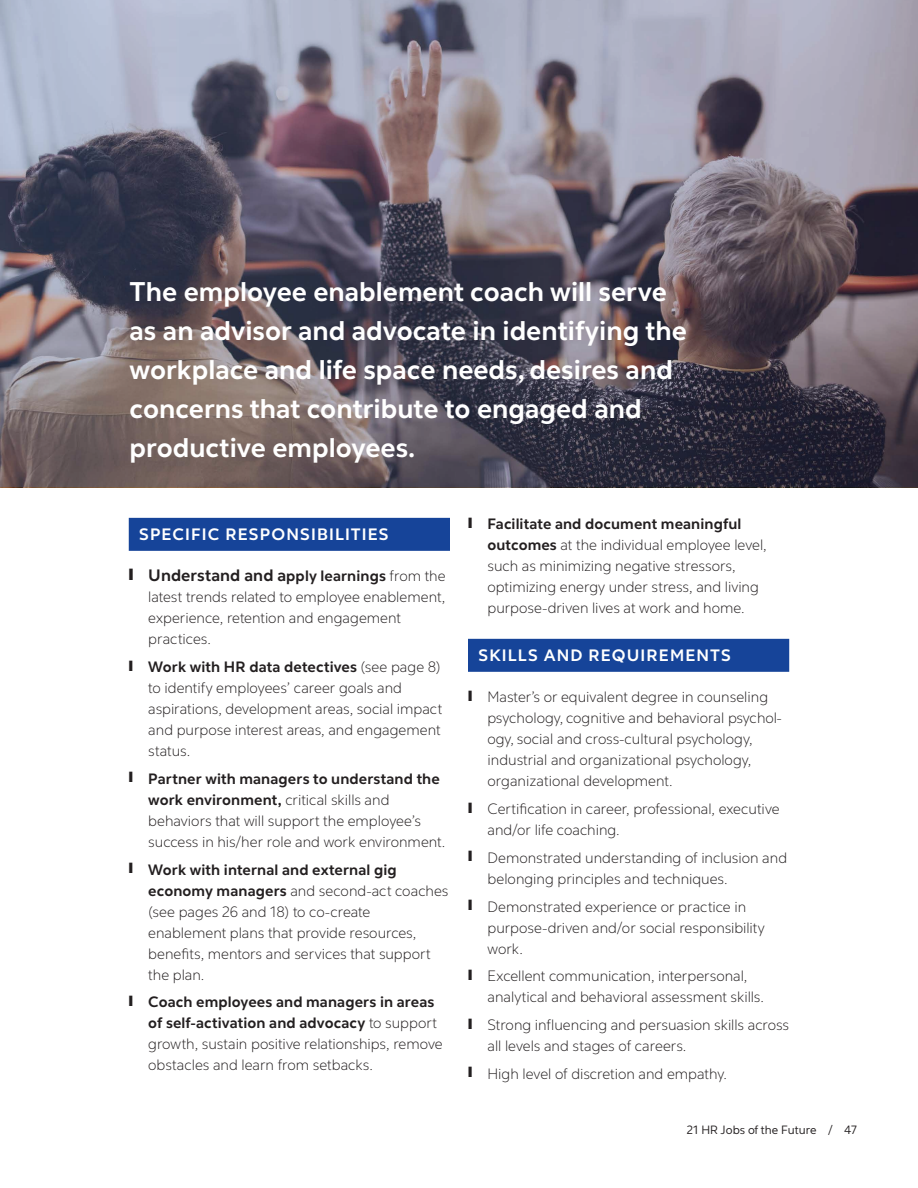
<style>
.page{position:relative;width:918px;height:1188px;background:#fff}
.page>*{position:absolute;margin:0;border:0;box-sizing:border-box;transform-origin:0 0}
.Callout_Gray_16_24{font:700 27px/39px "Cognizant Sans";color:#fff}
.Body_intro_paragraph{font:700 16.5px "Cognizant Sans";letter-spacing:.07em;color:#fff}
.t1{font:700 16.5px "Cognizant Sans";letter-spacing:.005em;color:#231f20}
.t2{font:300 15px/21px "Cognizant Sans";color:#231f20}
.t3{font:12px "Cognizant Sans";color:#231f20}
.s1{font-size:15px}
.s2{font-weight:300;font-size:15px}
.s3{font-weight:700}
</style>
<div class="page">
<svg style="left:0;top:0;width:918px;height:487px;background:#706b77"></svg>
<div style="left:129px;top:518px;width:321px;height:33px;background:#164499"></div>
<div style="left:468px;top:639px;width:321px;height:33px;background:#164499"></div>
<p class="Callout_Gray_16_24" style="left:130px;top:272px;width:559px">The employee enablement coach will serve as an advisor and advocate in identifying the workplace and life space needs, desires and concerns that contribute to engaged and productive employees.</p>
<p class="Body_intro_paragraph" style="left:139px;top:524px;width:251px">SPECIFIC RESPONSIBILITIES</p>
<p class="t1" style="left:129px;top:565px;width:318px">❙ Understand and a<span class="s1">pply learnings</span> <span class="s2">from the</span></p>
<p class="t2" style="left:148px;top:587px;width:298px">latest trends related to employee enablement, experience, retention and engagement practices.</p>
<p class="t2" style="left:148px;top:657px;width:296px;text-indent:-20px">❙ <span class="s3">Work with HR data detectives</span> (see page 8) to identify employees’ career goals and aspirations, development areas, social impact and purpose interest areas, and engagement status.</p>
<p class="t2" style="left:148px;top:768px;width:299px;text-indent:-20px">❙ <span class="s3">Partner with managers to understand the work environment,</span> critical skills and behaviors that will support the employee’s success in his/her role and work environment.</p>
<p class="t2" style="left:148px;top:859px;width:302px;text-indent:-20px">❙ <span class="s3">Work with internal and external gig economy managers</span> and second-act coaches (see pages 26 and 18) to co-create enablement plans that provide resources, benefits, mentors and services that support the plan.</p>
<p class="t2" style="left:148px;top:992px;width:296px;text-indent:-20px">❙ <span class="s3">Coach employees and managers in areas of self-activation and advocacy</span> to support growth, sustain positive relationships, remove obstacles and learn from setbacks.</p>
<p class="t2" style="left:488px;top:514px;width:281px;text-indent:-20px">❙ <span class="s3">Facilitate and document meaningful outcomes</span> at the individual employee level, such as minimizing negative stressors, optimizing energy under stress, and living purpose-driven lives at work and home.</p>
<p class="Body_intro_paragraph" style="left:478px;top:645px;width:254px">SKILLS AND REQUIREMENTS</p>
<p class="t2" style="left:488px;top:687px;width:296px;text-indent:-20px">❙ Master’s or equivalent degree in counseling psychology, cognitive and behavioral psychol&shy;ogy, social and cross-cultural psychology, industrial and organizational psychology, organizational development.</p>
<p class="t2" style="left:488px;top:799px;width:294px;text-indent:-20px">❙ Certification in career, professional, executive and/or life coaching.</p>
<p class="t2" style="left:488px;top:847px;width:301px;text-indent:-20px">❙ Demonstrated understanding of inclusion and belonging principles and techniques.</p>
<p class="t2" style="left:488px;top:896px;width:279px;text-indent:-20px">❙ Demonstrated experience or practice in purpose-driven and/or social responsibility work.</p>
<p class="t2" style="left:488px;top:966px;width:278px;text-indent:-20px">❙ Excellent communication, interpersonal, analytical and behavioral assessment skills.</p>
<p class="t2" style="left:488px;top:1015px;width:303px;text-indent:-20px">❙ Strong influencing and persuasion skills across all levels and stages of careers.</p>
<p class="t2" style="left:468px;top:1063px;width:261px">❙ High level of discretion and empathy.</p>
<p class="t3" style="left:687px;top:1123px;width:172px">21 HR Jobs of the Future / 47</p>
</div>
